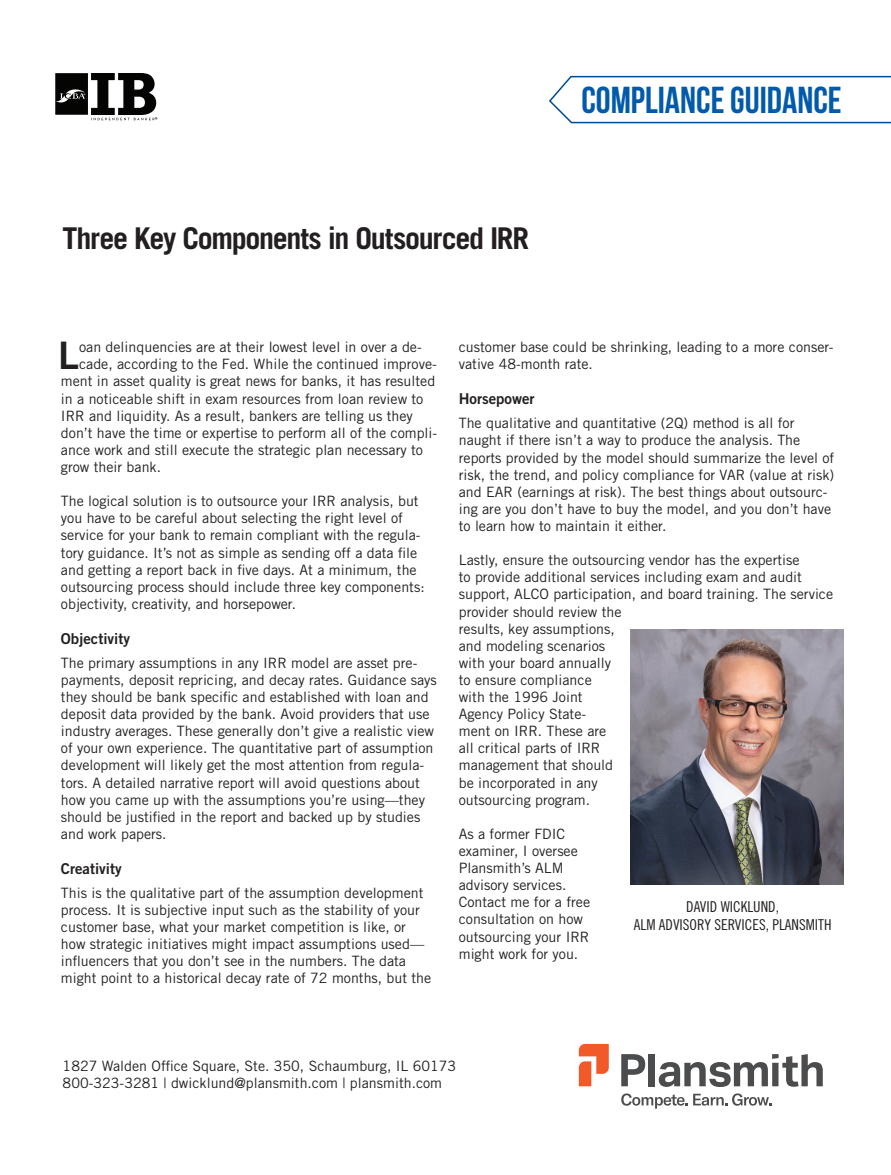
<style>
.page{position:relative;width:891px;height:1175px;background:#fff}
.page>*{position:absolute;margin:0;border:0;box-sizing:border-box;transform-origin:0 0}
.t1{font:37.95px "Trade Gothic Bold Two";color:#231f20}
.t2{font:700 37.5px "Bebas Neue";color:#015aaa}
.t3{font:700 30px "Trade Gothic";letter-spacing:-.045em;color:#231f20}
.t4{font:15px "Trade Gothic Cond Eighteen";color:#231f20}
.t5{font:15px "Trade Gothic Bold Two";color:#231f20}
.t6{font:14.25px/17.1px "Trade Gothic";color:#231f20}
.t7{font:7.05px "Myriad Pro";color:#040503}
.t8{font:5.1px "Myriad Pro";color:#fff}
</style>
<div class="page">
<svg style="left:549px;top:75px;width:342px;height:49px"></svg>
<svg style="left:579px;top:1043px;width:30px;height:43px"></svg>
<svg style="left:621px;top:1054px;width:24px;height:32px"></svg>
<div style="left:649px;top:1054px;width:6px;height:32px;background:#4b4c4d"></div>
<svg style="left:659px;top:1054px;width:164px;height:33px"></svg>
<svg style="left:621px;top:1093px;width:150px;height:15px"></svg>
<img style="left:631px;top:629px;width:212px;height:209px">
<div style="left:576px;top:838px;width:314px;height:156px;background:#fff;opacity:.75"></div>
<svg style="left:55px;top:73px;width:101px;height:47px"></svg>
<p class="t8" style="left:84px;top:92px;width:4px">®</p>
<p class="t7" style="left:155px;top:115px;width:4px">®</p>
<p class="t3" style="left:63px;top:220px;width:468px">Three Key Components in Outsourced IRR</p>
<h2 class="t2" style="left:581px;top:79px;width:262px">COMPLIANCE GUIDANCE</h2>
<p class="t1" style="left:58px;top:332px;width:23px">L</p>
<p class="t6" style="left:79px;top:338px;width:344px">oan delinquencies are at their lowest level in over a de-</p>
<p class="t6" style="left:79px;top:355px;width:359px">cade, according to the Fed. While the continued improve-</p>
<p class="t6" style="left:61px;top:373px;width:376px">ment in asset quality is great news for banks, it has resulted</p>
<p class="t6" style="left:61px;top:390px;width:364px">in a noticeable shift in exam resources from loan review to</p>
<p class="t6" style="left:61px;top:407px;width:353px">IRR and liquidity. As a result, bankers are telling us they</p>
<p class="t6" style="left:61px;top:424px;width:378px">don’t have the time or expertise to perform all of the compli-</p>
<p class="t6" style="left:61px;top:441px;width:364px">ance work and still execute the strategic plan necessary to</p>
<p class="t6" style="left:61px;top:458px;width:102px">grow their bank.</p>
<p class="t6" style="left:61px;top:492px;width:365px">The logical solution is to outsource your IRR analysis, but you have to be careful about selecting the right level of service for your bank to remain compliant with the regula&shy;tory guidance. It’s not as simple as sending off a data file and getting a report back in five days. At a minimum, the outsourcing process should include three key components: objectivity, creativity, and horsepower.</p>
<p class="t5" style="left:61px;top:629px;width:71px">Objectivity</p>
<p class="t6" style="left:61px;top:654px;width:377px">The primary assumptions in any IRR model are asset pre&shy;payments, deposit repricing, and decay rates. Guidance says they should be bank specific and established with loan and deposit data provided by the bank. Avoid providers that use industry averages. These generally don’t give a realistic view of your own experience. The quantitative part of assumption development will likely get the most attention from regula&shy;tors. A detailed narrative report will avoid questions about how you came up with the assumptions you’re using—they should be justified in the report and backed up by studies and work papers.</p>
<p class="t5" style="left:61px;top:859px;width:62px">Creativity</p>
<p class="t6" style="left:61px;top:884px;width:372px">This is the qualitative part of the assumption development process. It is subjective input such as the stability of your customer base, what your market competition is like, or how strategic initiatives might impact assumptions used— influencers that you don’t see in the numbers. The data might point to a historical decay rate of 72 months, but the</p>
<p class="t6" style="left:459px;top:338px;width:376px">customer base could be shrinking, leading to a more conser&shy;vative 48-month rate.</p>
<p class="t5" style="left:459px;top:390px;width:77px">Horsepower</p>
<p class="t6" style="left:459px;top:414px;width:377px">The qualitative and quantitative (2Q) method is all for naught if there isn’t a way to produce the analysis. The reports provided by the model should summarize the level of risk, the trend, and policy compliance for VAR (value at risk) and EAR (earnings at risk). The best things about outsourc&shy;ing are you don’t have to buy the model, and you don’t have to learn how to maintain it either.</p>
<p class="t6" style="left:459px;top:551px;width:376px">Lastly, ensure the outsourcing vendor has the expertise<br>to provide additional services including exam and audit support, ALCO participation, and board training. The service provider should review the<br>results, key assumptions,<br>and modeling scenarios<br>with your board annually<br>to ensure compliance<br>with the 1996 Joint<br>Agency Policy State-<br>ment on IRR. These are<br>all critical parts of IRR<br>management that should<br>be incorporated in any<br>outsourcing program.</p>
<p class="t6" style="left:459px;top:825px;width:133px">As a former FDIC examiner, I oversee<br>Plansmith’s ALM advisory services.<br>Contact me for a free consultation on how outsourcing your IRR might work for you.</p>
<p class="t4" style="left:686px;top:898px;width:94px">DAVID WICKLUND,</p>
<p class="t4" style="left:634px;top:916px;width:199px">ALM ADVISORY SERVICES, PLANSMITH</p>
<p class="t6" style="left:63px;top:1056px;width:395px">1827 Walden Office Square, Ste. 350, Schaumburg, IL 60173</p>
<p class="t6" style="left:63px;top:1074px;width:381px">800-323-3281 | dwicklund@plansmith.com | plansmith.com</p>
</div>
